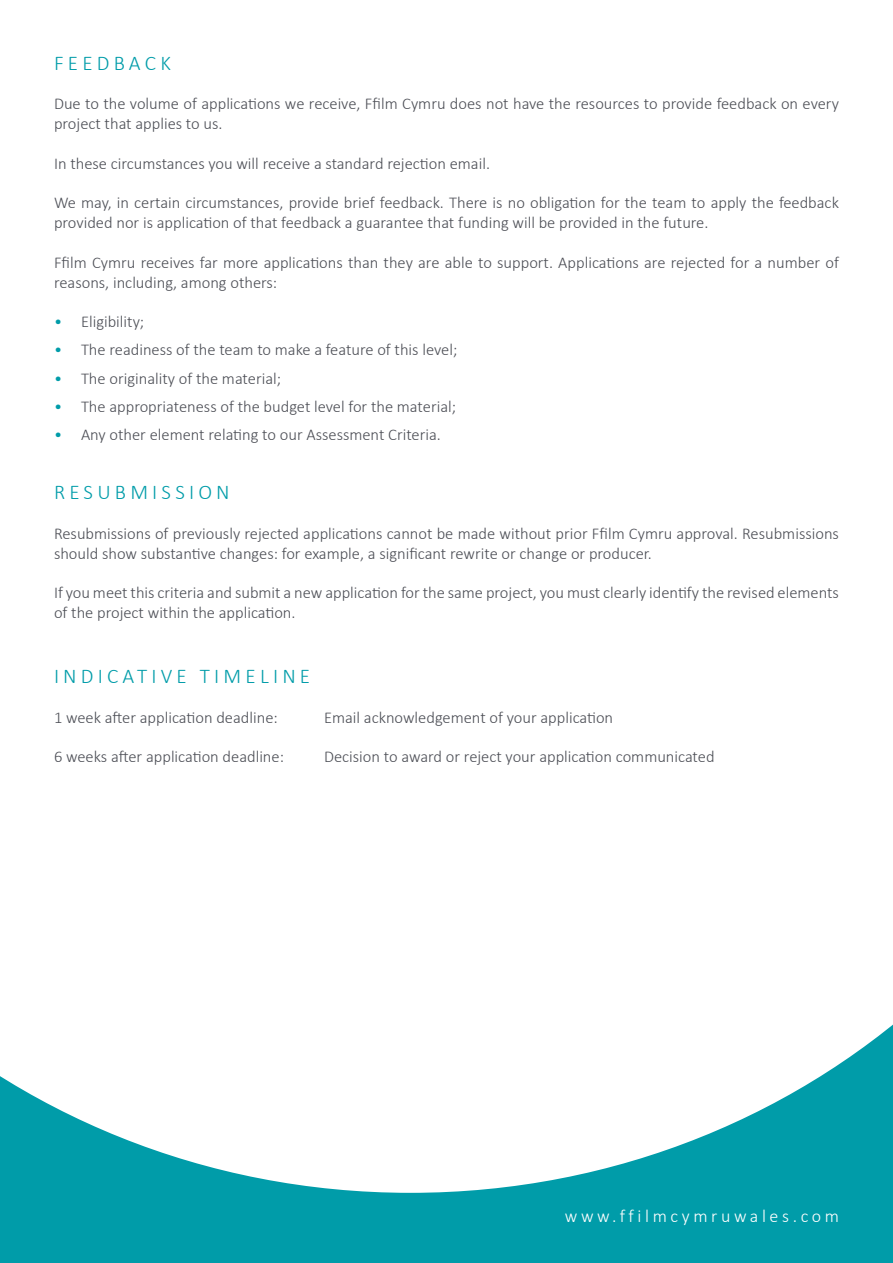
<style>
.page{position:relative;width:893px;height:1263px;background:#009ca9}
.page>*{position:absolute;margin:0;border:0;box-sizing:border-box;transform-origin:0 0}
.t1{font:300 21px "Calibri";letter-spacing:.2em;color:#009ca9}
.t2{font:300 18px "Calibri";letter-spacing:.2em;color:#fff}
.t3{font:300 16.5px/19.8px "Calibri";color:#4c4e55}
.s1{color:#009ca9}
</style>
<div class="page">
<div style="left:0;top:0;width:893px;height:1193px;background:#fff"></div>
<p class="t1" style="left:54px;top:50px;width:118px">FEEDBACK</p>
<p class="t3" style="left:54px;top:94px;width:786px">Due to the volume of applications we receive, Ffilm Cymru does not have the resources to provide feedback on every project that applies to us.</p>
<p class="t3" style="left:54px;top:153px;width:438px">In these circumstances you will receive a standard rejection email.</p>
<p class="t3" style="left:54px;top:193px;width:786px">We may, in certain circumstances, provide brief feedback. There is no obligation for the team to apply the feedback provided nor is application of that feedback a guarantee that funding will be provided in the future.</p>
<p class="t3" style="left:54px;top:252px;width:786px">Ffilm Cymru receives far more applications than they are able to support. Applications are rejected for a number of reasons, including, among others:</p>
<p class="t3" style="left:54px;top:312px;width:92px"><span class="s1">•</span> Eligibility;</p>
<p class="t3" style="left:54px;top:340px;width:405px"><span class="s1">•</span> The readiness of the team to make a feature of this level;</p>
<p class="t3" style="left:54px;top:368px;width:229px"><span class="s1">•</span> The originality of the material;</p>
<p class="t3" style="left:54px;top:397px;width:404px"><span class="s1">•</span> The appropriateness of the budget level for the material;</p>
<p class="t3" style="left:54px;top:425px;width:388px"><span class="s1">•</span> Any other element relating to our Assessment Criteria.</p>
<p class="t1" style="left:54px;top:479px;width:177px">RESUBMISSION</p>
<p class="t3" style="left:54px;top:523px;width:786px">Resubmissions of previously rejected applications cannot be made without prior Ffilm Cymru approval. Resubmissions should show substantive changes: for example, a significant rewrite or change or producer.</p>
<p class="t3" style="left:54px;top:583px;width:786px">If you meet this criteria and submit a new application for the same project, you must clearly identify the revised elements of the project within the application.</p>
<p class="t1" style="left:54px;top:663px;width:258px">INDICATIVE TIMELINE</p>
<p class="t3" style="left:54px;top:707px;width:225px">1 week after application deadline:</p>
<p class="t3" style="left:324px;top:707px;width:291px">Email acknowledgement of your application</p>
<p class="t3" style="left:54px;top:747px;width:232px">6 weeks after application deadline:</p>
<p class="t3" style="left:324px;top:747px;width:392px">Decision to award or reject your application communicated</p>
<p class="t2" style="left:565px;top:1205px;width:276px">www.ffilmcymruwales.com</p>
</div>
